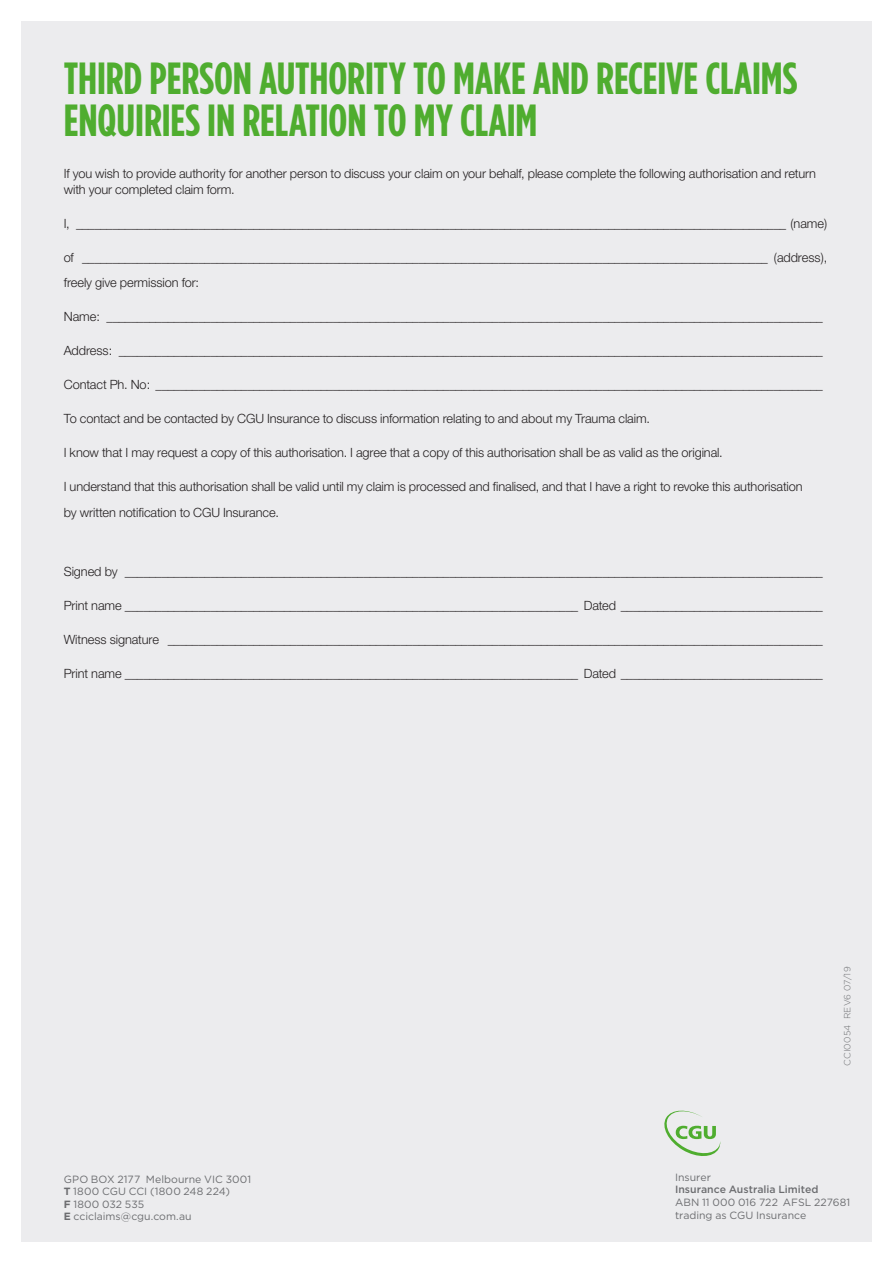
<style>
.page{position:relative;width:893px;height:1263px;background:#fff}
.page>*{position:absolute;margin:0;border:0;box-sizing:border-box;transform-origin:0 0}
.t1{font:700 45px/42px "Gotham Condensed";color:#4fad2f}
.t2{font:300 12.75px/16.5px "Helvetica Neue";letter-spacing:-.01em;color:#231f20}
.t3{font:10.5px/12.6px "Gotham";letter-spacing:.005em;color:#6c6d70}
.t4{font:500 10.5px "Gotham";color:#6c6d70}
.t5{font:300 9px "Gotham";letter-spacing:.025em;color:#6c6d70}
.s1{font-weight:700}
</style>
<div class="page">
<div style="left:21px;top:21px;width:851px;height:1221px;background:#ececee"></div>
<svg style="left:664px;top:1111px;width:56px;height:45px"></svg>
<h1 class="t1" style="left:64px;top:57px;width:735px">THIRD PERSON AUTHORITY TO MAKE AND RECEIVE CLAIMS<br>ENQUIRIES IN RELATION TO MY CLAIM</h1>
<p class="t2" style="left:64px;top:164px;width:754px">If you wish to provide authority for another person to discuss your claim on your behalf, please complete the following authorisation and return with your completed claim form.</p>
<p class="t2" style="left:64px;top:215px;width:765px">I, ____________________________________________________________________________________________________________________ (name)</p>
<p class="t2" style="left:64px;top:245px;width:765px;line-height:25px">of ________________________________________________________________________________________________________________ (address), freely give permission for:</p>
<p class="t2" style="left:64px;top:308px;width:761px">Name: _____________________________________________________________________________________________________________________</p>
<p class="t2" style="left:64px;top:342px;width:761px">Address: ___________________________________________________________________________________________________________________</p>
<p class="t2" style="left:64px;top:376px;width:761px">Contact Ph. No: _____________________________________________________________________________________________________________</p>
<p class="t2" style="left:64px;top:410px;width:588px">To contact and be contacted by CGU Insurance to discuss information relating to and about my Trauma claim.</p>
<p class="t2" style="left:64px;top:444px;width:660px">I know that I may request a copy of this authorisation. I agree that a copy of this authorisation shall be as valid as the original.</p>
<p class="t2" style="left:64px;top:474px;width:740px;line-height:25.5px">I understand that this authorisation shall be valid until my claim is processed and finalised, and that I have a right to revoke this authorisation by written notification to CGU Insurance.</p>
<p class="t2" style="left:64px;top:563px;width:761px">Signed by __________________________________________________________________________________________________________________</p>
<p class="t2" style="left:64px;top:597px;width:761px">Print name __________________________________________________________________________ Dated _________________________________</p>
<p class="t2" style="left:64px;top:631px;width:761px">Witness signature ___________________________________________________________________________________________________________</p>
<p class="t2" style="left:64px;top:665px;width:761px">Print name __________________________________________________________________________ Dated _________________________________</p>
<p class="t5" style="left:842px;top:1066px;width:101px;rotate:-90deg">CCI0054 REV6 07/19</p>
<p class="t3" style="left:64px;top:1172px;width:189px">GPO BOX 2177 Melbourne VIC 3001<br><span class="s1">T</span> 1800 CGU CCI (1800 248 224)<br><span class="s1">F</span> 1800 032 535<br><span class="s1">E</span> cciclaims@cgu.com.au</p>
<p class="t3" style="left:675px;top:1170px;width:37px">Insurer</p>
<p class="t4" style="left:675px;top:1183px;width:145px">Insurance Australia Limited</p>
<p class="t3" style="left:675px;top:1196px;width:177px">ABN 11 000 016 722 AFSL 227681 trading as CGU Insurance</p>
</div>
